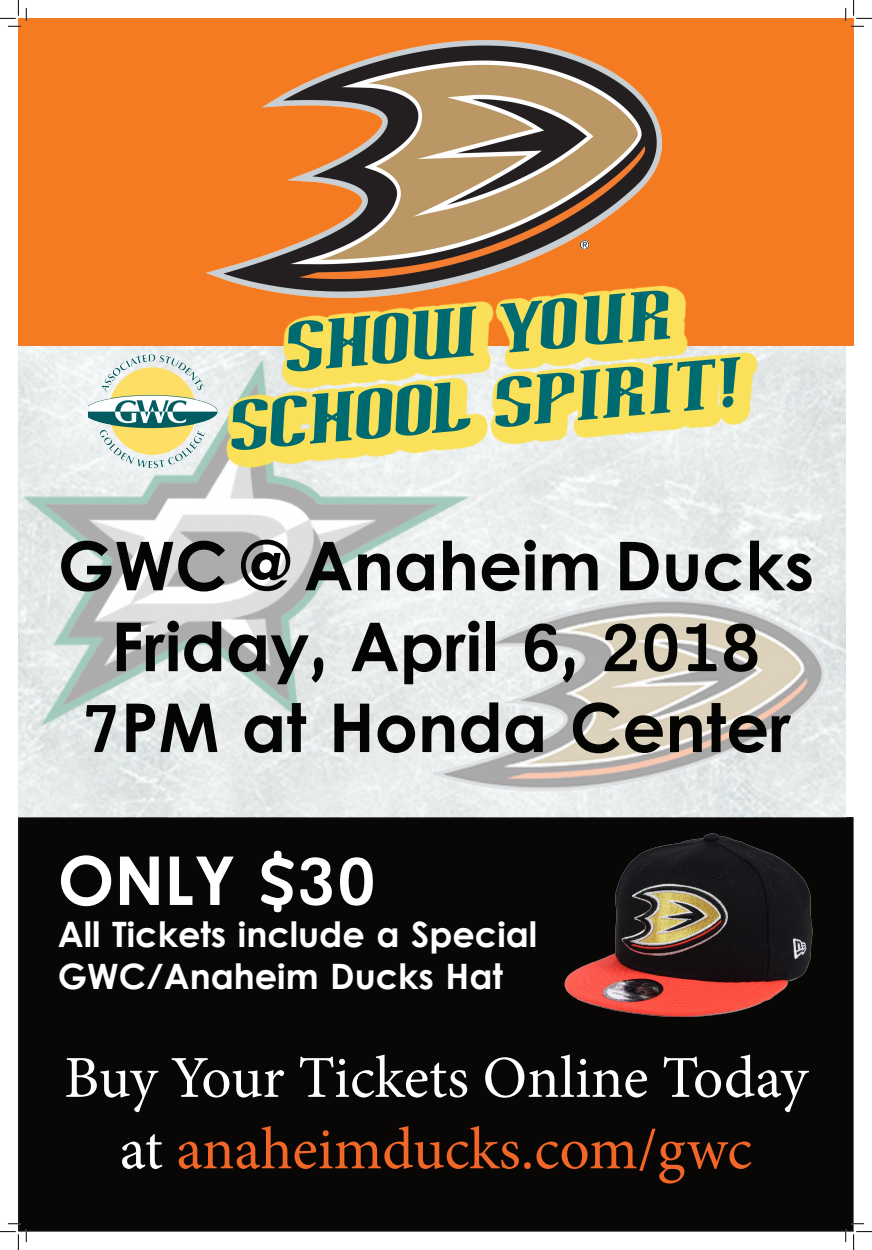
<style>
.page{position:relative;width:872px;height:1250px;background:#fff}
.page>*{position:absolute;margin:0;border:0;box-sizing:border-box;transform-origin:0 0}
.t1{font:700 67.38px "Levenim";color:#040503}
.t2{font:700 67.38px "Levenim";color:#fff}
.t3{font:61.25px "Arnprior";color:#006a71}
.t4{font:59.5px "Minion Pro";color:#fff}
.t5{font:59.5px "Minion Pro";letter-spacing:-.005em;color:#f26627}
.t6{font:700 35px/42px "Levenim";color:#fff}
.s1{color:#fff}
</style>
<div class="page">
<div style="left:18px;top:18px;width:835px;height:328px;background:#f47b21"></div>
<div style="left:19px;top:817px;width:834px;height:414px;background:#090706"></div>
<img style="left:18px;top:346px;width:827px;height:471px">
<img style="left:564px;top:833px;width:249px;height:184px">
<svg style="left:226px;top:289px;width:531px;height:179px;fill:#fae159"></svg>
<img style="left:88px;top:354px;width:129px;height:116px">
<img style="left:206px;top:40px;width:472px;height:267px">
<svg style="left:0;top:0;width:27px;height:27px"></svg>
<svg style="left:0;top:1223px;width:27px;height:27px"></svg>
<svg style="left:845px;top:0;width:27px;height:27px"></svg>
<svg style="left:845px;top:1223px;width:27px;height:27px"></svg>
<p class="t3" style="left:278px;top:304px;width:391px;rotate:-5deg">Show Your</p>
<p class="t3" style="left:223px;top:383px;width:515px;rotate:-5deg">School Spirit!</p>
<p class="t1" style="left:58px;top:526px;width:757px">GWC @ Anaheim Ducks</p>
<p class="t1" style="left:111px;top:607px;width:651px">Friday, April 6, 2018</p>
<p class="t1" style="left:81px;top:688px;width:711px">7PM at Honda Center</p>
<p class="t2" style="left:58px;top:841px;width:320px">ONLY $30</p>
<p class="t6" style="left:58px;top:916px;width:481px">All Tickets include a Special<br>GWC/Anaheim Ducks Hat</p>
<p class="t4" style="left:64px;top:1038px;width:745px">Buy Your Tickets Online Today</p>
<p class="t5" style="left:120px;top:1109px;width:634px"><span class="s1">at</span> anaheimducks.com/gwc</p>
</div>
